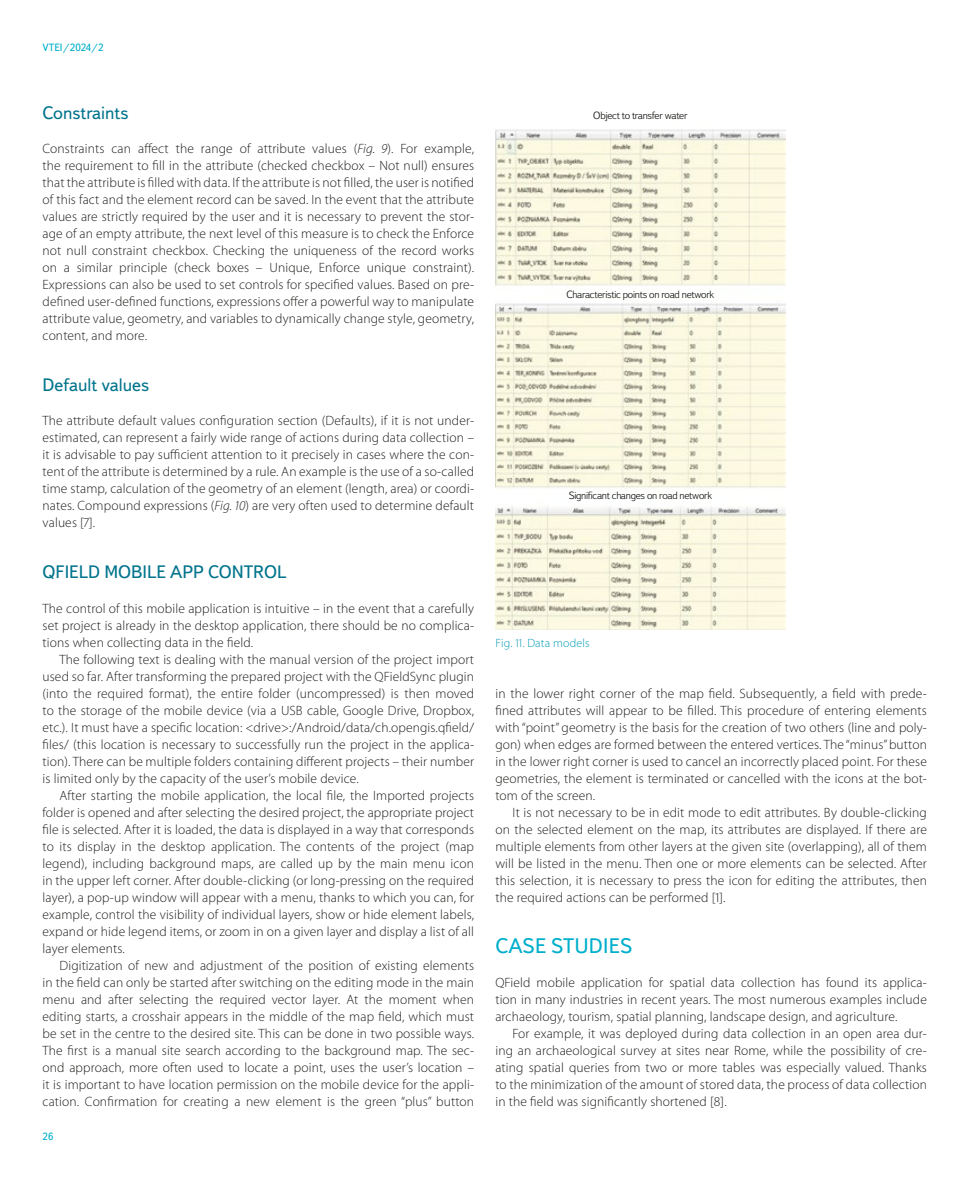
<style>
.page{position:relative;width:978px;height:1191px;background:#fff}
.page>*{position:absolute;margin:0;border:0;box-sizing:border-box;transform-origin:0 0}
.t1{font:21px "Textbook New";letter-spacing:.01em;color:#00afcb}
.t2{font:18px "Textbook New";color:#00748c}
.t3{font:300 13.5px/17px "Myriad Pro";letter-spacing:.01em;color:#1d1d1b;text-align:justify}
.t4{font:300 12px "Myriad Pro";letter-spacing:.015em;color:#009cb4}
.t5{font:300 10.5px "Textbook New";letter-spacing:-.025em;color:#1d1d1b}
.t6{font:10.5px "Textbook New";color:#00afcb}
.s1{font-style:italic}
</style>
<div class="page">
<img style="left:495px;top:129px;width:291px;height:500px">
<p class="t6" style="left:43px;top:41px;width:63px">VTEI/2024/2</p>
<h2 class="t2" style="left:43px;top:102px;width:87px">Constraints</h2>
<p class="t3" style="left:43px;top:140px;width:433px">Constraints can affect the range of attribute values (<span class="s1">Fig. 9</span>). For example, the requirement to fill in the attribute (checked checkbox – Not null) ensures that the attribute is filled with data. If the attribute is not filled, the user is notified of this fact and the element record can be saved. In the event that the attribute values are strictly required by the user and it is necessary to prevent the stor&shy;age of an empty attribute, the next level of this measure is to check the Enforce not null constraint checkbox. Checking the uniqueness of the record works on a similar principle (check boxes – Unique, Enforce unique constraint).<br>Expressions can also be used to set controls for specified values. Based on pre&shy;defined user-defined functions, expressions offer a powerful way to manipulate attribute value, geometry, and variables to dynamically change style, geometry, content, and more.</p>
<h2 class="t2" style="left:43px;top:374px;width:108px">Default values</h2>
<p class="t3" style="left:43px;top:412px;width:433px">The attribute default values configuration section (Defaults), if it is not under&shy;estimated, can represent a fairly wide range of actions during data collection – it is advisable to pay sufficient attention to it precisely in cases where the con&shy;tent of the attribute is determined by a rule. An example is the use of a so-called time stamp, calculation of the geometry of an element (length, area) or coordi&shy;nates. Compound expressions (<span class="s1">Fig. 10</span>) are very often used to determine default values [7].</p>
<h2 class="t2" style="left:43px;top:561px;width:245px">QFIELD MOBILE APP CONTROL</h2>
<p class="t3" style="left:43px;top:599px;width:433px">The control of this mobile application is intuitive – in the event that a carefully set project is already in the desktop application, there should be no complica&shy;tions when collecting data in the field.</p>
<p class="t3" style="left:43px;top:650px;width:433px;text-indent:17px">The following text is dealing with the manual version of the project import used so far. After transforming the prepared project with the QFieldSync plugin (into the required format), the entire folder (uncompressed) is then moved to the storage of the mobile device (via a USB cable, Google Drive, Dropbox, etc.). It must have a specific location: &lt;drive&gt;:/Android/data/ch.opengis.qfield/ files/ (this location is necessary to successfully run the project in the applica&shy;tion). There can be multiple folders containing different projects – their number is limited only by the capacity of the user’s mobile device.</p>
<p class="t3" style="left:43px;top:786px;width:433px;text-indent:17px">After starting the mobile application, the local file, the Imported projects folder is opened and after selecting the desired project, the appropriate project file is selected. After it is loaded, the data is displayed in a way that corresponds to its display in the desktop application. The contents of the project (map legend), including background maps, are called up by the main menu icon in the upper left corner. After double-clicking (or long-pressing on the required layer), a pop-up window will appear with a menu, thanks to which you can, for example, control the visibility of individual layers, show or hide element labels, expand or hide legend items, or zoom in on a given layer and display a list of all layer elements.</p>
<p class="t3" style="left:43px;top:956px;width:433px;text-indent:17px">Digitization of new and adjustment of the position of existing elements in the field can only be started after switching on the editing mode in the main menu and after selecting the required vector layer. At the moment when editing starts, a crosshair appears in the middle of the map field, which must be set in the centre to the desired site. This can be done in two possible ways.<br>The first is a manual site search according to the background map. The sec&shy;ond approach, more often used to locate a point, uses the user’s location – it is important to have location permission on the mobile device for the appli&shy;cation. Confirmation for creating a new element is the green “plus” button</p>
<p class="t6" style="left:43px;top:1130px;width:12px">26</p>
<p class="t5" style="left:593px;top:108px;width:96px">Object to transfer water</p>
<p class="t5" style="left:566px;top:287px;width:149px">Characteristic points on road network</p>
<p class="t5" style="left:569px;top:489px;width:145px">Significant changes on road network</p>
<p class="t4" style="left:495px;top:635px;width:96px">Fig. 11. Data models</p>
<p class="t3" style="left:495px;top:684px;width:433px">in the lower right corner of the map field. Subsequently, a field with prede&shy;fined attributes will appear to be filled. This procedure of entering elements with “point” geometry is the basis for the creation of two others (line and poly&shy;gon) when edges are formed between the entered vertices. The “minus” button in the lower right corner is used to cancel an incorrectly placed point. For these geometries, the element is terminated or cancelled with the icons at the bot&shy;tom of the screen.</p>
<p class="t3" style="left:495px;top:803px;width:433px;text-indent:17px">It is not necessary to be in edit mode to edit attributes. By double-clicking on the selected element on the map, its attributes are displayed. If there are multiple elements from other layers at the given site (overlapping), all of them will be listed in the menu. Then one or more elements can be selected. After this selection, it is necessary to press the icon for editing the attributes, then the required actions can be performed [1].</p>
<h1 class="t1" style="left:495px;top:932px;width:138px">CASE STUDIES</h1>
<p class="t3" style="left:495px;top:973px;width:433px">QField mobile application for spatial data collection has found its applica&shy;tion in many industries in recent years. The most numerous examples include archaeology, tourism, spatial planning, landscape design, and agriculture.</p>
<p class="t3" style="left:495px;top:1024px;width:433px;text-indent:17px">For example, it was deployed during data collection in an open area dur&shy;ing an archaeological survey at sites near Rome, while the possibility of cre&shy;ating spatial queries from two or more tables was especially valued. Thanks to the minimization of the amount of stored data, the process of data collection in the field was significantly shortened [8].</p>
</div>
